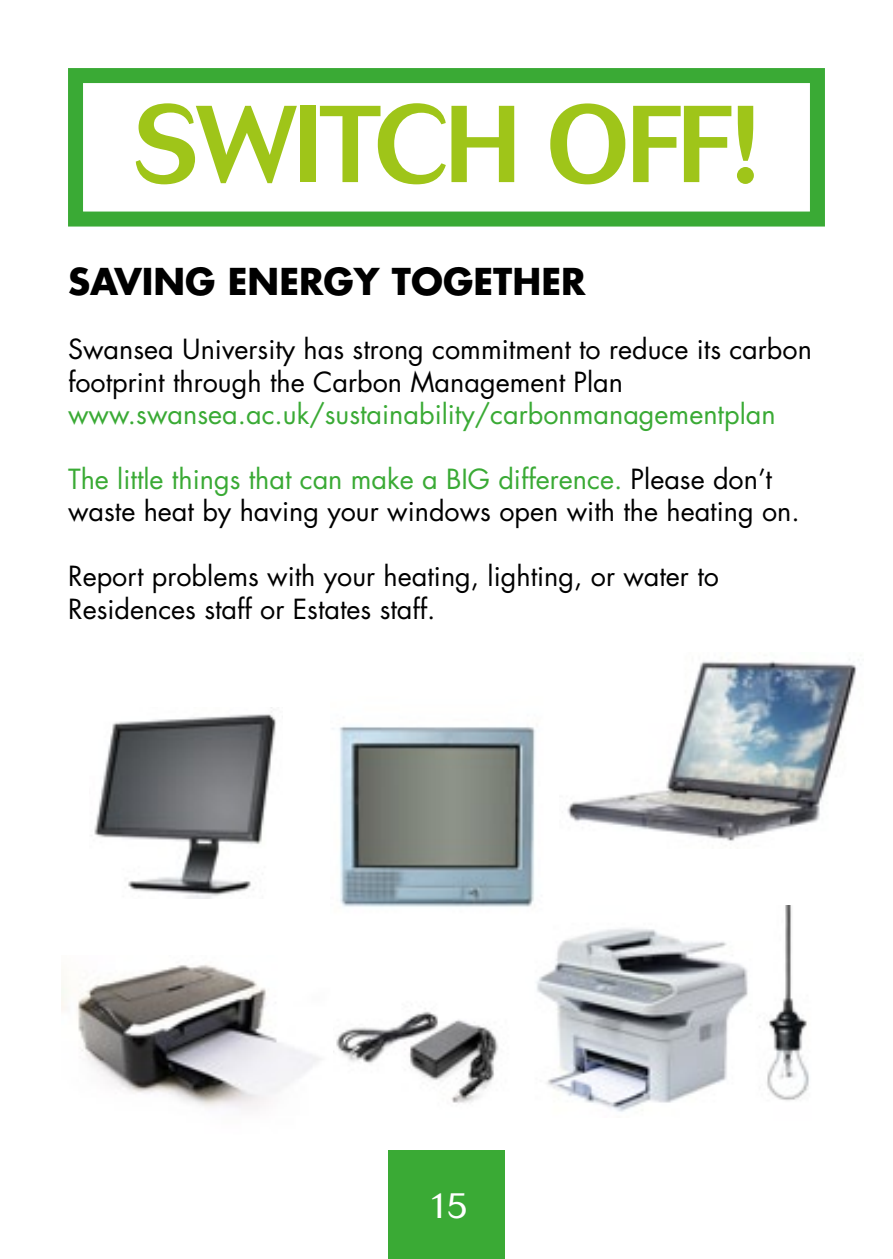
<style>
.page{position:relative;width:893px;height:1259px;background:#fff}
.page>*{position:absolute;margin:0;border:0;box-sizing:border-box;transform-origin:0 0}
.t1{font:500 108px "Cosmos BQ";letter-spacing:-.03em;color:#9fc519}
.t2{font:700 36px "Futura";color:#000}
.t3{font:300 36px "Cosmos BQ";color:#fff}
.t4{font:27px/32.4px "Futura";color:#000}
.t5{font:27px "Futura";color:#3aaa35}
.s1{color:#3aaa35}
</style>
<div class="page">
<div style="left:388px;top:1151px;width:117px;height:108px;background:#3aaa35"></div>
<div style="left:68px;top:68px;width:757px;height:158px;border:15px solid #3aaa35"></div>
<img style="left:62px;top:964px;width:272px;height:145px">
<img style="left:94px;top:711px;width:182px;height:187px">
<img style="left:567px;top:657px;width:290px;height:184px">
<img style="left:759px;top:905px;width:50px;height:196px">
<img style="left:536px;top:928px;width:212px;height:184px">
<img style="left:339px;top:726px;width:197px;height:181px">
<img style="left:336px;top:1011px;width:163px;height:93px">
<h1 class="t1" style="left:134px;top:82px;width:627px">SWITCH OFF!</h1>
<h2 class="t2" style="left:68px;top:257px;width:519px">SAVING ENERGY TOGETHER</h2>
<p class="t4" style="left:68px;top:333px;width:745px">Swansea University has strong commitment to reduce its carbon footprint through the Carbon Management Plan</p>
<p class="t5" style="left:68px;top:397px;width:709px">www.swansea.ac.uk/sustainability/carbonmanagementplan</p>
<p class="t4" style="left:68px;top:463px;width:733px"><span class="s1">The little things that can make a BIG difference.</span> Please don’t waste heat by having your windows open with the heating on.</p>
<p class="t4" style="left:68px;top:560px;width:652px">Report problems with your heating, lighting, or water to<br>Residences staff or Estates staff.</p>
<h2 class="t3" style="left:426px;top:1185px;width:43px">15</h2>
</div>
